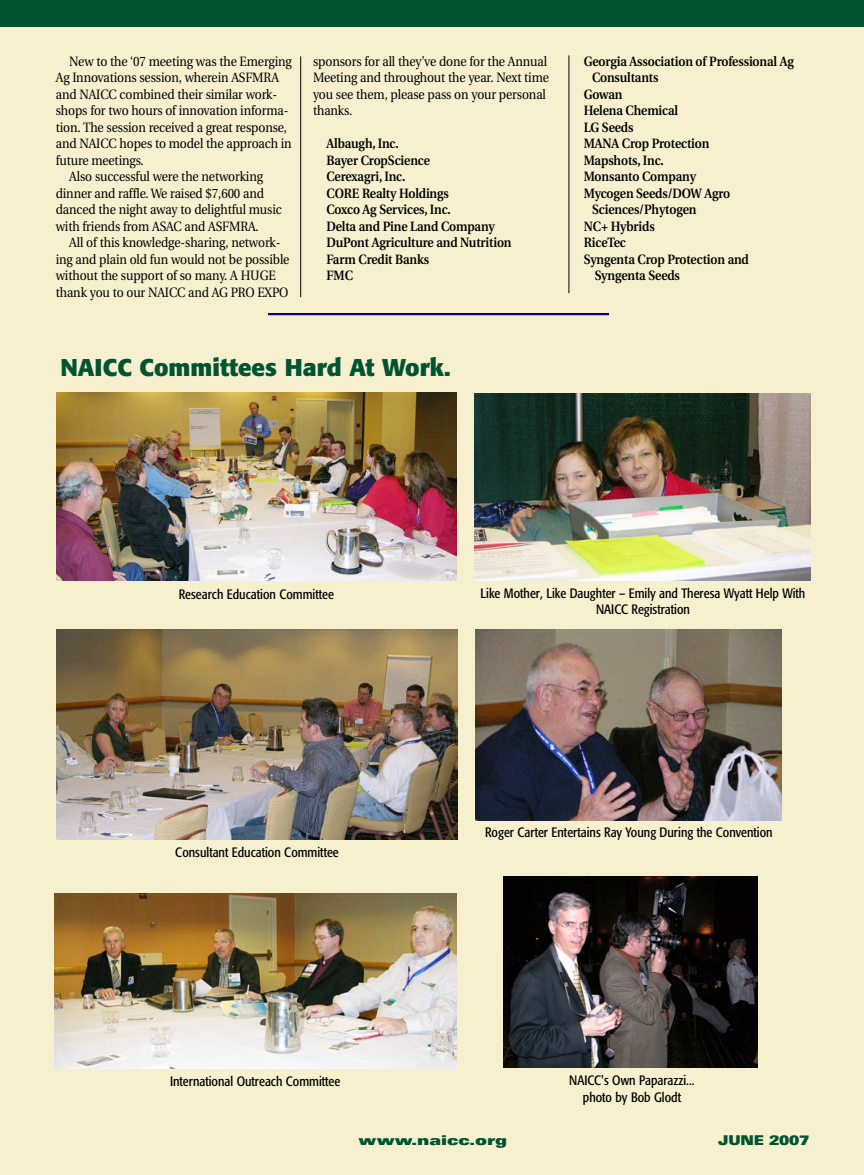
<style>
.page{position:relative;width:864px;height:1175px;background:#fff}
.page>*{position:absolute;margin:0;border:0;box-sizing:border-box;transform-origin:0 0}
.t1{font:700 24px "Formata";color:#015432}
.t2{font:13.5px/16.5px "Utopia";letter-spacing:-.01em;color:#000;scale:.9 1}
.t3{font:600 13.5px/16.5px "Utopia";letter-spacing:-.01em;color:#000;scale:.9 1}
.t4{font:condensed 13.5px/16.2px "Formata";color:#000;text-align:center}
.t5{font:900 expanded 13.5px "Univers";letter-spacing:-.01em;color:#015432}
.t6{font:900 expanded 13.5px "Univers";letter-spacing:-.01em;color:#015432;scale:.9 1}
</style>
<div class="page">
<div style="left:0;top:0;width:864px;height:1174px;background:#f7f0cf"></div>
<div style="left:0;top:0;width:864px;height:27px;background:#015432"></div>
<hr style="left:300px;top:56px;width:1px;height:241px;background:#000">
<hr style="left:569px;top:55px;width:1px;height:238px;background:#000">
<img style="left:57px;top:393px;width:399px;height:187px">
<img style="left:475px;top:394px;width:335px;height:186px">
<img style="left:56px;top:629px;width:401px;height:210px">
<img style="left:54px;top:894px;width:402px;height:174px">
<img style="left:475px;top:630px;width:307px;height:190px">
<img style="left:504px;top:876px;width:254px;height:192px">
<hr style="left:268px;top:313px;width:341px;height:2px;background:#13027c">
<p class="t2" style="left:69px;top:54px;width:249px">New to the ‘07 meeting was the Emerging</p>
<p class="t2" style="left:56px;top:70px;width:250px">Ag Innovations session, wherein ASFMRA</p>
<p class="t2" style="left:56px;top:87px;width:248px">and NAICC combined their similar work-</p>
<p class="t2" style="left:56px;top:103px;width:260px">shops for two hours of innovation informa-</p>
<p class="t2" style="left:56px;top:120px;width:258px">tion. The session received a great response,</p>
<p class="t2" style="left:56px;top:136px;width:264px">and NAICC hopes to model the approach in</p>
<p class="t2" style="left:56px;top:153px;width:99px">future meetings.</p>
<p class="t2" style="left:69px;top:169px;width:217px">Also successful were the networking</p>
<p class="t2" style="left:56px;top:186px;width:233px">dinner and raffle. We raised $7,600 and</p>
<p class="t2" style="left:56px;top:202px;width:253px">danced the night away to delightful music</p>
<p class="t2" style="left:56px;top:219px;width:227px">with friends from ASAC and ASFMRA.</p>
<p class="t2" style="left:69px;top:235px;width:236px">All of this knowledge-sharing, network-</p>
<p class="t2" style="left:56px;top:252px;width:261px">ing and plain old fun would not be possible</p>
<p class="t2" style="left:56px;top:268px;width:246px">without the support of so many. A HUGE</p>
<p class="t2" style="left:56px;top:285px;width:260px">thank you to our NAICC and AG PRO EXPO</p>
<p class="t2" style="left:313px;top:54px;width:264px">sponsors for all they’ve done for the Annual Meeting and throughout the year. Next time you see them, please pass on your personal thanks.</p>
<p class="t3" style="left:327px;top:136px;width:207px">Albaugh, Inc.<br>Bayer CropScience<br>Cerexagri, Inc.<br>CORE Realty Holdings<br>Coxco Ag Services, Inc.<br>Delta and Pine Land Company<br>DuPont Agriculture and Nutrition<br>Farm Credit Banks<br>FMC</p>
<h1 class="t1" style="left:60px;top:357px;width:392px">NAICC Committees Hard At Work.</h1>
<p class="t3" style="left:584px;top:54px;width:235px">Georgia Association of Professional Ag</p>
<p class="t3" style="left:592px;top:70px;width:75px">Consultants</p>
<p class="t3" style="left:584px;top:87px;width:45px">Gowan</p>
<p class="t3" style="left:584px;top:103px;width:106px">Helena Chemical</p>
<p class="t3" style="left:584px;top:120px;width:57px">LG Seeds</p>
<p class="t3" style="left:584px;top:136px;width:141px">MANA Crop Protection</p>
<p class="t3" style="left:584px;top:153px;width:90px">Mapshots, Inc.</p>
<p class="t3" style="left:584px;top:169px;width:126px">Monsanto Company</p>
<p class="t3" style="left:584px;top:186px;width:164px">Mycogen Seeds/DOW Agro</p>
<p class="t3" style="left:592px;top:202px;width:118px">Sciences/Phytogen</p>
<p class="t3" style="left:584px;top:219px;width:80px">NC+ Hybrids</p>
<p class="t3" style="left:584px;top:235px;width:48px">RiceTec</p>
<p class="t3" style="left:584px;top:252px;width:185px">Syngenta Crop Protection and</p>
<p class="t3" style="left:595px;top:268px;width:96px">Syngenta Seeds</p>
<p class="t4" style="left:179px;top:586px;width:157px">Research Education Committee</p>
<p class="t4" style="left:481px;top:586px;width:326px">Like Mother, Like Daughter – Emily and Theresa Wyatt Help With<br>NAICC Registration</p>
<p class="t4" style="left:175px;top:845px;width:165px">Consultant Education Committee</p>
<p class="t4" style="left:485px;top:825px;width:289px">Roger Carter Entertains Ray Young During the Convention</p>
<p class="t4" style="left:170px;top:1073px;width:172px">International Outreach Committee</p>
<p class="t4" style="left:569px;top:1073px;width:127px">NAICC's Own Paparazzi... photo by Bob Glodt</p>
<p class="t5" style="left:359px;top:1135px;width:150px">www.naicc.org</p>
<p class="t6" style="left:718px;top:1135px;width:103px">JUNE 2007</p>
</div>
